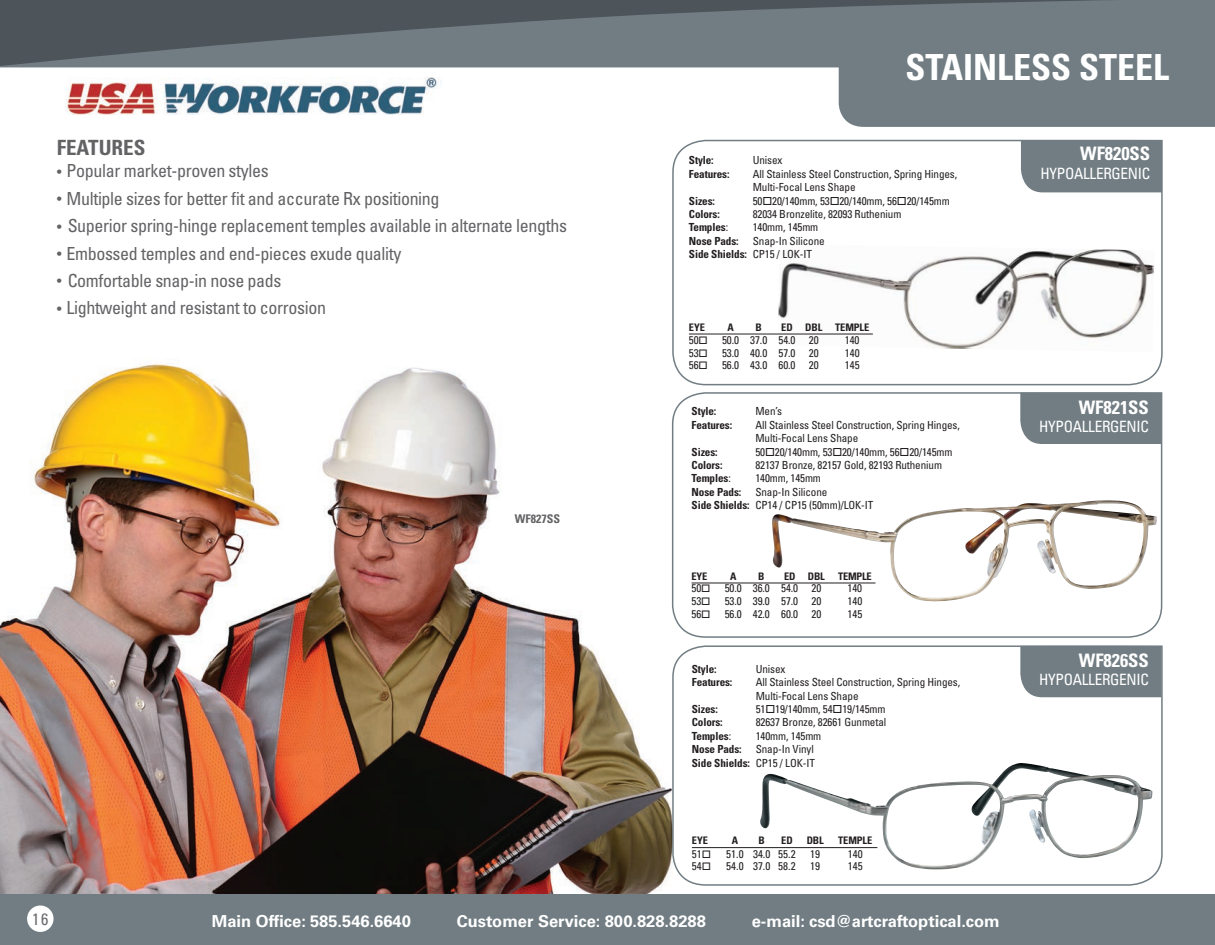
<style>
.page{position:relative;width:1215px;height:945px;background:#fff}
.page>*{position:absolute;margin:0;border:0;box-sizing:border-box;transform-origin:0 0}
.t1{font:700 condensed 36px "Univers LT Std";color:#fff}
.t2{font:700 condensed 21px "Univers LT Std";color:#636366}
.t3{font:700 condensed 18.6px "Univers LT Std";color:#fff}
.t4{font:condensed 18px "Univers LT Std";letter-spacing:-.02em;color:#636366}
.t5{font:700 16.5px "Univers LT Std";color:#fff}
.t6{font:condensed 16.5px "Univers LT Std";color:#6c6d70}
.t7{font:condensed 15.6px "Univers LT Std";letter-spacing:-.02em;color:#fff}
.t8{font:700 condensed 12px "Univers LT Std";color:#636366}
.t9{font:condensed 11.1px/13.4px "Univers LT Std";letter-spacing:-.01em;color:#231f20}
.t10{font:700 condensed 11.1px "Univers LT Std";letter-spacing:-.01em;color:#231f20}
.t11{font:700 condensed 10.35px "Univers LT Std";letter-spacing:-.01em;color:#231f20}
.s1{font-weight:700;font-size:12px}
.s2{font-weight:400}
.s3{font-weight:700}
</style>
<div class="page">
<img style="left:0;top:363px;width:672px;height:532px">
<svg style="left:671px;top:645px;width:492px;height:241px"></svg>
<img style="left:760px;top:763px;width:285px;height:107px">
<div style="left:1020px;top:646px;width:142px;height:51px;background:#717d83"></div>
<hr style="left:692px;top:847px;width:185px;height:1px;background:#231f20">
<svg style="left:671px;top:391px;width:492px;height:248px"></svg>
<img style="left:772px;top:501px;width:320px;height:100px">
<div style="left:1020px;top:393px;width:141px;height:51px;background:#717d83"></div>
<hr style="left:692px;top:583px;width:184px;height:1px;background:#231f20">
<svg style="left:671px;top:139px;width:492px;height:247px"></svg>
<img style="left:778px;top:244px;width:376px;height:108px">
<div style="left:1021px;top:141px;width:141px;height:51px;background:#717d83"></div>
<hr style="left:689px;top:334px;width:184px;height:1px;background:#231f20">
<svg style="left:0;top:67px;width:1215px;height:60px"></svg>
<svg style="left:0;top:0;width:1215px;height:67px;fill:#717d83"></svg>
<div style="left:0;top:895px;width:1215px;height:50px;background:#717d83"></div>
<div style="left:27px;top:906px;width:27px;height:26px;background:#fff;border-radius:50%"></div>
<img style="left:55px;top:77px;width:388px;height:37px">
<p class="t2" style="left:57px;top:135px;width:90px">FEATURES</p>
<p class="t4" style="left:57px;top:160px;width:213px"><span class="s1">•</span> Popular market-proven styles</p>
<p class="t4" style="left:57px;top:187px;width:384px"><span class="s1">•</span> Multiple sizes for better fit and accurate Rx positioning</p>
<p class="t4" style="left:57px;top:214px;width:512px"><span class="s1">•</span> Superior spring-hinge replacement temples available in alternate lengths</p>
<p class="t4" style="left:57px;top:242px;width:346px"><span class="s1">•</span> Embossed temples and end-pieces exude quality</p>
<p class="t4" style="left:57px;top:269px;width:226px"><span class="s1">•</span> Comfortable snap-in nose pads</p>
<p class="t4" style="left:57px;top:296px;width:271px"><span class="s1">•</span> Lightweight and resistant to corrosion</p>
<p class="t8" style="left:515px;top:512px;width:47px">WF827SS</p>
<p class="t1" style="left:905px;top:45px;width:265px">STAINLESS STEEL</p>
<p class="t10" style="left:689px;top:154px;width:26px">Style:</p>
<p class="t9" style="left:753px;top:154px;width:31px">Unisex</p>
<p class="t10" style="left:689px;top:167px;width:42px">Features:</p>
<p class="t9" style="left:753px;top:167px;width:206px">All Stainless Steel Construction, Spring Hinges,<br>Multi-Focal Lens Shape</p>
<p class="t10" style="left:689px;top:194px;width:28px">Sizes:</p>
<p class="t9" style="left:753px;top:194px;width:199px">50□20/140mm, 53□20/140mm, 56□20/145mm</p>
<p class="t10" style="left:689px;top:207px;width:32px">Colors:</p>
<p class="t9" style="left:753px;top:207px;width:150px">82034 Bronzelite, 82093 Ruthenium</p>
<p class="t10" style="left:689px;top:221px;width:41px">Temples<span class="s2">:</span></p>
<p class="t9" style="left:753px;top:221px;width:67px">140mm, 145mm</p>
<p class="t10" style="left:689px;top:234px;width:51px">Nose Pads:</p>
<p class="t9" style="left:753px;top:234px;width:73px">Snap-In Silicone</p>
<p class="t10" style="left:689px;top:247px;width:125px">Side Shields: <span class="s2">CP15 / LOK-IT</span></p>
<p class="t11" style="left:689px;top:321px;width:17px">EYE</p>
<p class="t11" style="left:727px;top:321px;width:8px">A</p>
<p class="t11" style="left:756px;top:321px;width:8px">B</p>
<p class="t11" style="left:781px;top:321px;width:90px">ED DBL TEMPLE</p>
<p class="t9" style="left:689px;top:333px;width:20px">50□</p>
<p class="t9" style="left:722px;top:333px;width:98px">50.0 37.0 54.0 20</p>
<p class="t9" style="left:845px;top:333px;width:16px">140</p>
<p class="t9" style="left:689px;top:346px;width:20px">53□</p>
<p class="t9" style="left:722px;top:346px;width:98px">53.0 40.0 57.0 20</p>
<p class="t9" style="left:845px;top:346px;width:16px">140</p>
<p class="t9" style="left:689px;top:358px;width:20px">56□</p>
<p class="t9" style="left:722px;top:358px;width:98px">56.0 43.0 60.0 20</p>
<p class="t9" style="left:845px;top:358px;width:16px">145</p>
<p class="t10" style="left:692px;top:405px;width:26px">Style:</p>
<p class="t9" style="left:755px;top:405px;width:28px">Men’s</p>
<p class="t10" style="left:692px;top:418px;width:42px">Features:</p>
<p class="t9" style="left:755px;top:418px;width:206px">All Stainless Steel Construction, Spring Hinges,<br>Multi-Focal Lens Shape</p>
<p class="t10" style="left:692px;top:445px;width:28px">Sizes:</p>
<p class="t9" style="left:755px;top:445px;width:199px">50□20/140mm, 53□20/140mm, 56□20/145mm</p>
<p class="t10" style="left:692px;top:458px;width:32px">Colors:</p>
<p class="t9" style="left:755px;top:458px;width:188px">82137 Bronze, 82157 Gold, 82193 Ruthenium</p>
<p class="t10" style="left:692px;top:472px;width:41px">Temples<span class="s2">:</span></p>
<p class="t9" style="left:755px;top:472px;width:67px">140mm, 145mm</p>
<p class="t10" style="left:692px;top:485px;width:51px">Nose Pads:</p>
<p class="t9" style="left:755px;top:485px;width:73px">Snap-In Silicone</p>
<p class="t9" style="left:692px;top:498px;width:183px"><span class="s3">Side Shields:</span> CP14 / CP15 (50mm)/LOK-IT</p>
<p class="t11" style="left:692px;top:570px;width:17px">EYE</p>
<p class="t11" style="left:730px;top:570px;width:8px">A</p>
<p class="t11" style="left:758px;top:570px;width:8px">B</p>
<p class="t11" style="left:784px;top:570px;width:42px">ED DBL</p>
<p class="t11" style="left:838px;top:570px;width:35px">TEMPLE</p>
<p class="t9" style="left:692px;top:581px;width:20px">50□</p>
<p class="t9" style="left:725px;top:581px;width:98px">50.0 36.0 54.0 20</p>
<p class="t9" style="left:848px;top:581px;width:16px">140</p>
<p class="t9" style="left:692px;top:594px;width:20px">53□</p>
<p class="t9" style="left:725px;top:594px;width:98px">53.0 39.0 57.0 20</p>
<p class="t9" style="left:848px;top:594px;width:16px">140</p>
<p class="t9" style="left:692px;top:607px;width:20px">56□</p>
<p class="t9" style="left:725px;top:607px;width:98px">56.0 42.0 60.0 20</p>
<p class="t9" style="left:848px;top:607px;width:16px">145</p>
<p class="t10" style="left:692px;top:662px;width:26px">Style:</p>
<p class="t9" style="left:756px;top:662px;width:31px">Unisex</p>
<p class="t10" style="left:692px;top:676px;width:42px">Features:</p>
<p class="t9" style="left:756px;top:676px;width:206px">All Stainless Steel Construction, Spring Hinges,<br>Multi-Focal Lens Shape</p>
<p class="t10" style="left:692px;top:702px;width:28px">Sizes:</p>
<p class="t9" style="left:756px;top:702px;width:131px">51□19/140mm, 54□19/145mm</p>
<p class="t10" style="left:692px;top:716px;width:32px">Colors:</p>
<p class="t9" style="left:756px;top:716px;width:132px">82637 Bronze, 82661 Gunmetal</p>
<p class="t10" style="left:692px;top:729px;width:41px">Temples<span class="s2">:</span></p>
<p class="t9" style="left:756px;top:729px;width:67px">140mm, 145mm</p>
<p class="t10" style="left:692px;top:742px;width:51px">Nose Pads:</p>
<p class="t9" style="left:756px;top:742px;width:60px">Snap-In Vinyl</p>
<p class="t10" style="left:692px;top:756px;width:125px">Side Shields: <span class="s2">CP15 / LOK-IT</span></p>
<p class="t11" style="left:692px;top:834px;width:17px">EYE</p>
<p class="t11" style="left:732px;top:834px;width:8px">A</p>
<p class="t11" style="left:759px;top:834px;width:8px">B</p>
<p class="t11" style="left:781px;top:834px;width:13px">ED</p>
<p class="t11" style="left:807px;top:834px;width:19px">DBL</p>
<p class="t11" style="left:838px;top:834px;width:36px">TEMPLE</p>
<p class="t9" style="left:692px;top:847px;width:21px">51□</p>
<p class="t9" style="left:726px;top:847px;width:71px">51.0 34.0 55.2</p>
<p class="t9" style="left:810px;top:847px;width:11px">19</p>
<p class="t9" style="left:848px;top:847px;width:16px">140</p>
<p class="t9" style="left:692px;top:859px;width:21px">54□</p>
<p class="t9" style="left:726px;top:859px;width:71px">54.0 37.0 58.2</p>
<p class="t9" style="left:810px;top:859px;width:11px">19</p>
<p class="t9" style="left:848px;top:859px;width:16px">145</p>
<p class="t3" style="left:1080px;top:142px;width:72px">WF820SS</p>
<p class="t7" style="left:1040px;top:164px;width:111px">HYPOALLERGENIC</p>
<p class="t3" style="left:1079px;top:395px;width:72px">WF821SS</p>
<p class="t7" style="left:1039px;top:417px;width:111px">HYPOALLERGENIC</p>
<p class="t3" style="left:1079px;top:649px;width:72px">WF826SS</p>
<p class="t7" style="left:1039px;top:670px;width:111px">HYPOALLERGENIC</p>
<p class="t6" style="left:32px;top:908px;width:18px">16</p>
<p class="t5" style="left:212px;top:912px;width:201px">Main Office: 585.546.6640</p>
<p class="t5" style="left:457px;top:912px;width:251px">Customer Service: 800.828.8288</p>
<p class="t5" style="left:752px;top:912px;width:250px">e-mail: csd@artcraftoptical.com</p>
</div>
